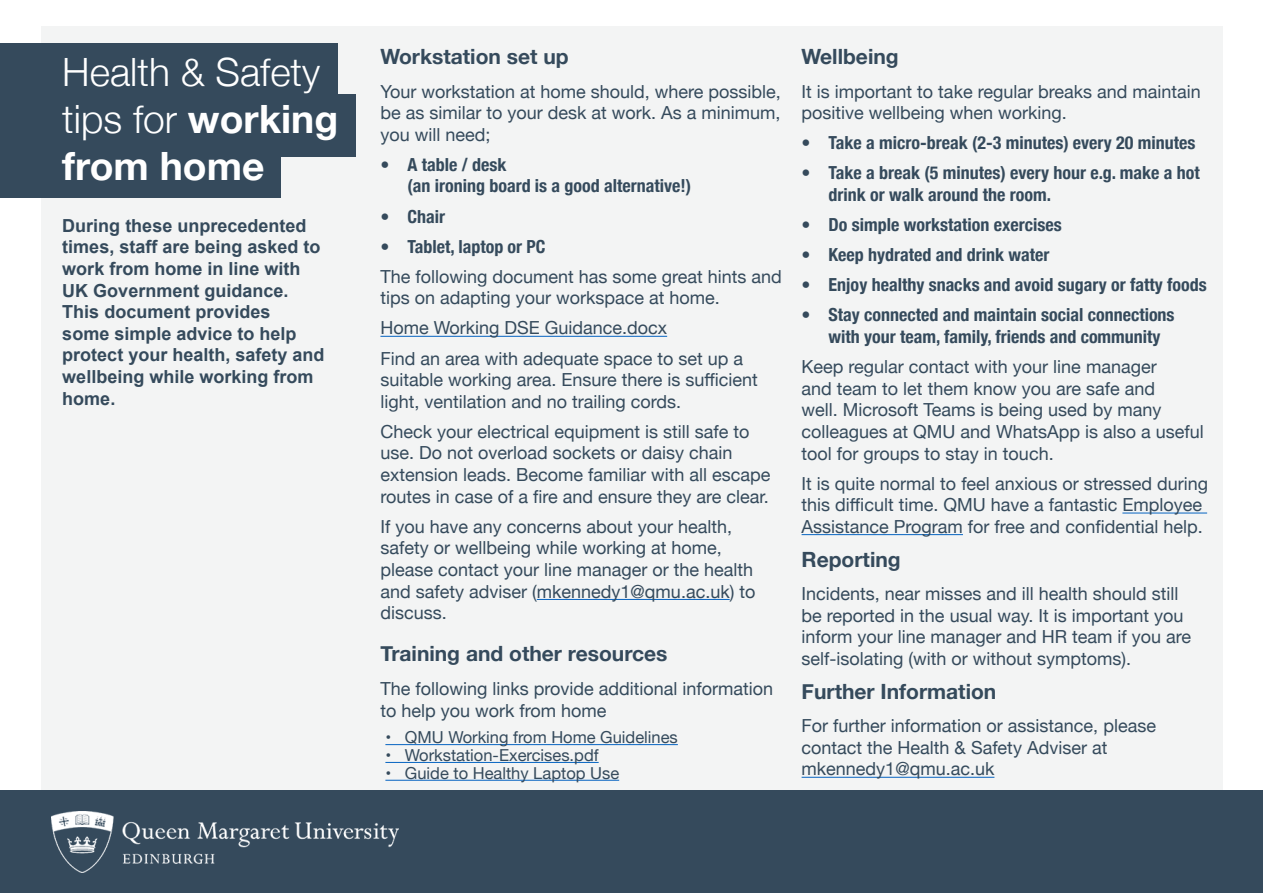
<style>
.page{position:relative;width:1263px;height:893px;background:#fff}
.page>*{position:absolute;margin:0;border:0;box-sizing:border-box;transform-origin:0 0}
.Heading_2{font:300 39px/46.8px "Helvetica Neue";color:#fff}
.t1{font:700 21px "Helvetica Neue";color:#354a5c}
.t2{font:18px/21.6px "Helvetica Neue";color:#354a5c}
.t3{font:700 condensed 18px/21.6px "Helvetica Neue";color:#354a5c}
.t4{font:700 18px/21.6px "Arial";color:#354a5c}
.List_Paragraph{font:16.5px "Helvetica Neue";color:#354a5c}
.s1{font-weight:700}
</style>
<div class="page">
<div style="left:41px;top:27px;width:1181px;height:769px;background:#f3f4f4"></div>
<div style="left:0;top:43px;width:338px;height:63px;background:#354a5c"></div>
<div style="left:0;top:94px;width:356px;height:62px;background:#354a5c"></div>
<div style="left:0;top:136px;width:281px;height:62px;background:#354a5c"></div>
<hr style="left:380px;top:336px;width:287px;height:1px;background:#0563c1">
<hr style="left:537px;top:599px;width:193px;height:1px;background:#0563c1">
<hr style="left:385px;top:744px;width:293px;height:1px;background:#0563c1">
<hr style="left:385px;top:762px;width:214px;height:1px;background:#0563c1">
<hr style="left:385px;top:780px;width:234px;height:1px;background:#0563c1">
<hr style="left:1122px;top:513px;width:85px;height:1px;background:#0563c1">
<hr style="left:801px;top:534px;width:162px;height:1px;background:#0563c1">
<hr style="left:801px;top:777px;width:193px;height:1px;background:#0563c1">
<div style="left:0;top:791px;width:1263px;height:102px;background:#354a5c"></div>
<img style="left:52px;top:811px;width:347px;height:62px">
<p class="Heading_2" style="left:62px;top:46px;width:277px">Health &amp; Safety tips for <span class="s1">working from home</span></p>
<p class="t1" style="left:380px;top:40px;width:190px">Workstation set up</p>
<p class="t2" style="left:380px;top:81px;width:402px;text-align:justify">Your workstation at home should, where possible, be as similar to your desk at work. As a minimum, you will need;</p>
<p class="t3" style="left:407px;top:152px;width:285px;text-indent:-27px">• A table / desk<br>(an ironing board is a good alternative!)</p>
<p class="t3" style="left:380px;top:204px;width:66px">• Chair</p>
<p class="t3" style="left:380px;top:234px;width:167px">• Tablet, laptop or PC</p>
<p class="t2" style="left:380px;top:267px;width:403px">The following document has some great hints and tips on adapting your workspace at home.</p>
<p class="t2" style="left:380px;top:318px;width:288px">Home Working DSE Guidance.docx</p>
<p class="t2" style="left:380px;top:348px;width:379px">Find an area with adequate space to set up a suitable working area. Ensure there is sufficient light, ventilation and no trailing cords.</p>
<p class="t2" style="left:380px;top:422px;width:392px">Check your electrical equipment is still safe to use. Do not overload sockets or daisy chain extension leads. Become familiar with all escape routes in case of a fire and ensure they are clear.</p>
<p class="t2" style="left:380px;top:517px;width:376px">If you have any concerns about your health, safety or wellbeing while working at home, please contact your line manager or the health and safety adviser (mkennedy1@qmu.ac.uk) to discuss.</p>
<p class="t1" style="left:380px;top:637px;width:289px">Training and other resources</p>
<p class="t2" style="left:380px;top:679px;width:394px">The following links provide additional information to help you work from home</p>
<p class="List_Paragraph" style="left:385px;top:725px;width:294px">• QMU Working from Home Guidelines</p>
<p class="List_Paragraph" style="left:385px;top:743px;width:215px">• Workstation-Exercises.pdf</p>
<p class="List_Paragraph" style="left:385px;top:761px;width:235px">• Guide to Healthy Laptop Use</p>
<p class="t4" style="left:62px;top:215px;width:264px">During these unprecedented times, staff are being asked to work from home in line with<br>UK Government guidance.<br>This document provides<br>some simple advice to help protect your health, safety and wellbeing while working from home.</p>
<p class="t1" style="left:801px;top:40px;width:99px">Wellbeing</p>
<p class="t2" style="left:801px;top:81px;width:401px">It is important to take regular breaks and maintain positive wellbeing when working.</p>
<p class="t3" style="left:801px;top:131px;width:395px">• Take a micro-break (2-3 minutes) every 20 minutes</p>
<p class="t3" style="left:828px;top:161px;width:373px;text-indent:-27px">• Take a break (5 minutes) every hour e.g. make a hot drink or walk around the room.</p>
<p class="t3" style="left:801px;top:213px;width:262px">• Do simple workstation exercises</p>
<p class="t3" style="left:801px;top:243px;width:249px">• Keep hydrated and drink water</p>
<p class="t3" style="left:801px;top:273px;width:407px">• Enjoy healthy snacks and avoid sugary or fatty foods</p>
<p class="t3" style="left:828px;top:303px;width:347px;text-indent:-27px">• Stay connected and maintain social connections with your team, family, friends and community</p>
<p class="t2" style="left:801px;top:357px;width:404px">Keep regular contact with your line manager<br>and team to let them know you are safe and<br>well. Microsoft Teams is being used by many colleagues at QMU and WhatsApp is also a useful tool for groups to stay in touch.</p>
<p class="t2" style="left:801px;top:473px;width:408px">It is quite normal to feel anxious or stressed during this difficult time. QMU have a fantastic Employee<br>Assistance Program for free and confidential help.</p>
<p class="t1" style="left:801px;top:543px;width:101px">Reporting</p>
<p class="t2" style="left:801px;top:584px;width:391px">Incidents, near misses and ill health should still be reported in the usual way. It is important you inform your line manager and HR team if you are self-isolating (with or without symptoms).</p>
<p class="t1" style="left:801px;top:675px;width:196px">Further Information</p>
<p class="t2" style="left:801px;top:716px;width:356px">For further information or assistance, please contact the Health &amp; Safety Adviser at mkennedy1@qmu.ac.uk</p>
</div>
